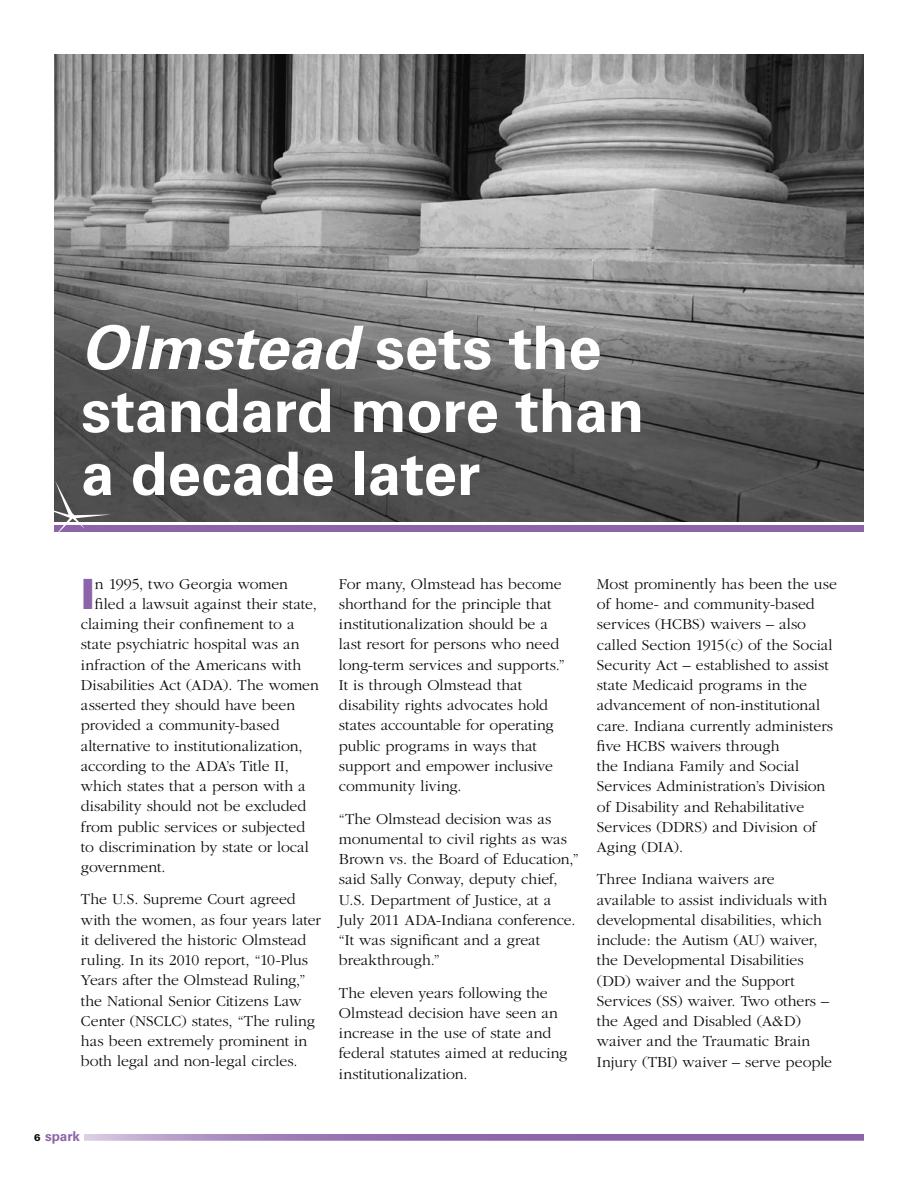
<style>
.page{position:relative;width:918px;height:1188px;background:#fff}
.page>*{position:absolute;margin:0;border:0;box-sizing:border-box;transform-origin:0 0}
.t1{font:700 60px/63px "Univers";letter-spacing:-.005em;color:#fff}
.t2{font:900 41.7px "Univers";color:#8d64aa}
.t3{font:300 15.75px/20.2px "Garamond";color:#0b0a0b}
.t4{font:700 13.5px "Univers";letter-spacing:-.005em;color:#8d64aa}
.s1{font-style:italic}
.s2{font-weight:900;font-size:9.75px;color:#0b0a0b}
</style>
<div class="page">
<img style="left:54px;top:54px;width:810px;height:468px">
<div style="left:54px;top:525px;width:810px;height:7px;background:#8d64aa"></div>
<svg style="left:54px;top:481px;width:57px;height:51px"></svg>
<svg style="left:84px;top:1134px;width:780px;height:7px;background:#9d7bb7"></svg>
<h1 class="t1" style="left:81px;top:317px;width:565px"><span class="s1">Olmstead</span> sets the standard more than a decade later</h1>
<h2 class="t2" style="left:81px;top:568px;width:15px">I</h2>
<p class="t3" style="left:95px;top:574px;width:195px">n 1995, two Georgia women</p>
<p class="t3" style="left:95px;top:594px;width:224px">filed a lawsuit against their state,</p>
<p class="t3" style="left:81px;top:614px;width:215px">claiming their confinement to a</p>
<p class="t3" style="left:81px;top:635px;width:220px">state psychiatric hospital was an</p>
<p class="t3" style="left:81px;top:655px;width:222px">infraction of the Americans with</p>
<p class="t3" style="left:81px;top:675px;width:239px">Disabilities Act (ADA). The women</p>
<p class="t3" style="left:81px;top:695px;width:216px">asserted they should have been</p>
<p class="t3" style="left:81px;top:716px;width:200px">provided a community-based</p>
<p class="t3" style="left:81px;top:736px;width:223px">alternative to institutionalization,</p>
<p class="t3" style="left:81px;top:756px;width:209px">according to the ADA’s Title II,</p>
<p class="t3" style="left:81px;top:776px;width:226px">which states that a person with a</p>
<p class="t3" style="left:81px;top:797px;width:227px">disability should not be excluded</p>
<p class="t3" style="left:81px;top:817px;width:226px">from public services or subjected</p>
<p class="t3" style="left:81px;top:837px;width:230px">to discrimination by state or local</p>
<p class="t3" style="left:81px;top:857px;width:86px">government.</p>
<p class="t3" style="left:81px;top:890px;width:241px">The U.S. Supreme Court agreed with the women, as four years later it delivered the historic Olmstead ruling. In its 2010 report, “10-Plus Years after the Olmstead Ruling,” the National Senior Citizens Law Center (NSCLC) states, “The ruling has been extremely prominent in both legal and non-legal circles.</p>
<p class="t3" style="left:339px;top:574px;width:227px">For many, Olmstead has become shorthand for the principle that institutionalization should be a last resort for persons who need long-term services and supports.”<br>It is through Olmstead that disability rights advocates hold states accountable for operating public programs in ways that support and empower inclusive community living.</p>
<p class="t3" style="left:339px;top:809px;width:241px">“The Olmstead decision was as monumental to civil rights as was<br>Brown vs. the Board of Education,” said Sally Conway, deputy chief,<br>U.S. Department of Justice, at a<br>July 2011 ADA-Indiana conference. “It was significant and a great breakthrough.”</p>
<p class="t3" style="left:339px;top:983px;width:230px">The eleven years following the<br>Olmstead decision have seen an increase in the use of state and federal statutes aimed at reducing institutionalization.</p>
<p class="t3" style="left:597px;top:574px;width:241px">Most prominently has been the use of home- and community-based services (HCBS) waivers – also called Section 1915(c) of the Social<br>Security Act – established to assist state Medicaid programs in the advancement of non-institutional care. Indiana currently administers five HCBS waivers through<br>the Indiana Family and Social<br>Services Administration’s Division of Disability and Rehabilitative<br>Services (DDRS) and Division of<br>Aging (DIA).</p>
<p class="t3" style="left:597px;top:870px;width:237px">Three Indiana waivers are available to assist individuals with developmental disabilities, which include: the Autism (AU) waiver, the Developmental Disabilities (DD) waiver and the Support<br>Services (SS) waiver. Two others – the Aged and Disabled (A&amp;D) waiver and the Traumatic Brain<br>Injury (TBI) waiver – serve people</p>
<p class="t4" style="left:34px;top:1128px;width:47px"><span class="s2">6</span> spark</p>
</div>
